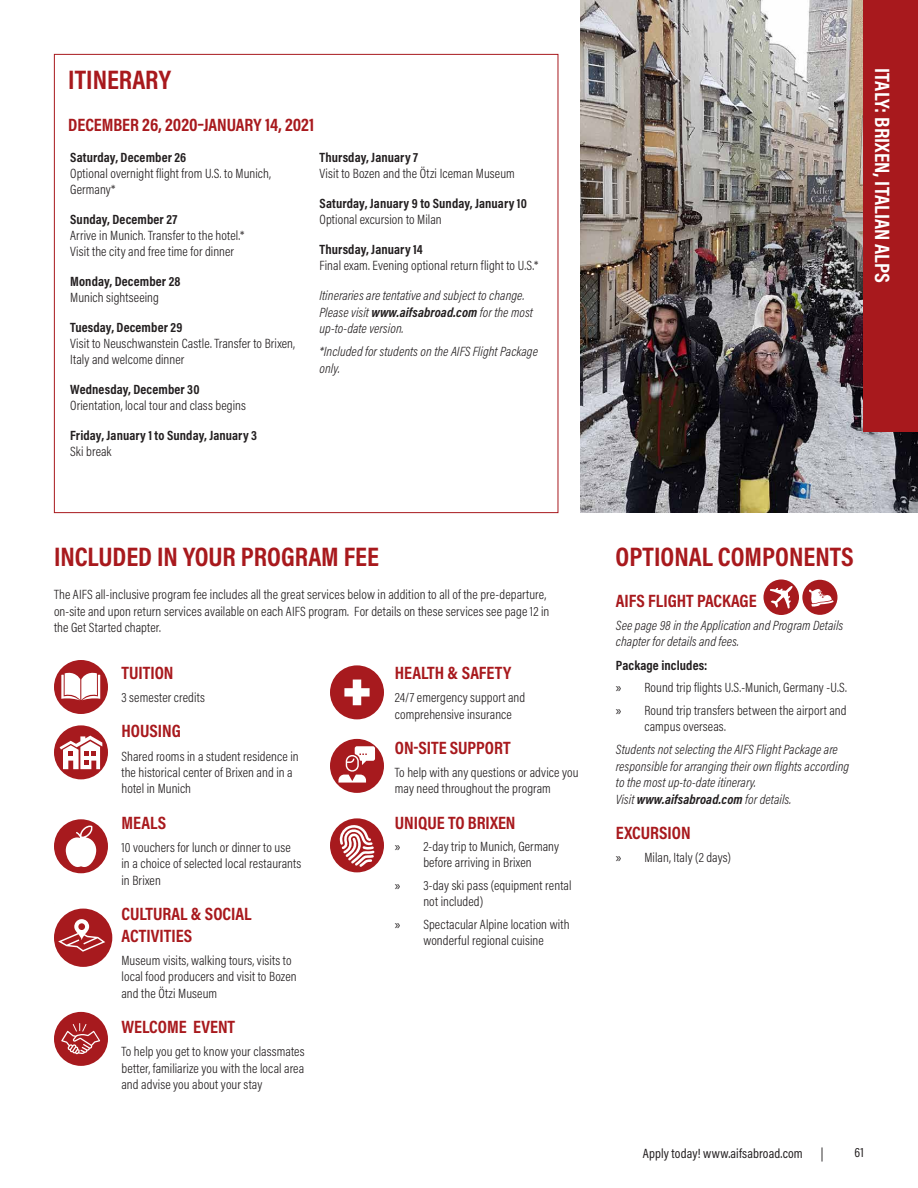
<style>
.page{position:relative;width:918px;height:1188px;background:#fff}
.page>*{position:absolute;margin:0;border:0;box-sizing:border-box;transform-origin:0 0}
.t1{font:700 27px "Acumin Pro Cond";color:#a8191d}
.t2{font:700 21px "Acumin Pro Cond";letter-spacing:.005em;color:#fff}
.t3{font:700 18px/21.6px "Acumin Pro Cond";color:#a8191d}
.t4{font:300 13.5px/16.5px "Acumin Pro Cond";letter-spacing:.005em;color:#231f20}
.t5{font:italic 300 13.5px/16.5px "Acumin Pro Cond";letter-spacing:.01em;color:#231f20}
.t6{font:700 13.5px "Acumin Pro Cond";letter-spacing:.005em;color:#231f20}
.t7{font:13.5px "Acumin Pro Cond";letter-spacing:.01em;color:#231f20}
.s1{font-weight:700}
.s2{font-family:"Myriad Pro";font-weight:400}
</style>
<div class="page">
<img style="left:580px;top:0;width:338px;height:513px">
<div style="left:802px;top:580px;width:35px;height:35px;background:#a71a1e;border-radius:50%"></div>
<svg style="left:809px;top:589px;width:25px;height:18px"></svg>
<svg style="left:764px;top:579px;width:35px;height:36px"></svg>
<div style="left:54px;top:660px;width:54px;height:54px;background:#a71a1e;border-radius:50%"></div>
<svg style="left:61px;top:672px;width:39px;height:28px"></svg>
<svg style="left:54px;top:725px;width:54px;height:54px"></svg>
<svg style="left:54px;top:819px;width:54px;height:54px"></svg>
<div style="left:54px;top:909px;width:58px;height:58px;background:#a71a1e;border-radius:50%"></div>
<svg style="left:58px;top:919px;width:47px;height:33px"></svg>
<div style="left:54px;top:1012px;width:54px;height:54px;background:#a71a1e;border-radius:50%"></div>
<svg style="left:61px;top:1023px;width:39px;height:31px"></svg>
<div style="left:330px;top:818px;width:54px;height:54px;background:#a71a1e;border-radius:50%"></div>
<svg style="left:339px;top:823px;width:36px;height:44px"></svg>
<div style="left:330px;top:739px;width:54px;height:54px;background:#a71a1e;border-radius:50%"></div>
<svg style="left:338px;top:746px;width:37px;height:37px"></svg>
<div style="left:330px;top:665px;width:54px;height:54px;background:#a71a1e;border-radius:50%"></div>
<svg style="left:344px;top:680px;width:26px;height:25px"></svg>
<div style="left:863px;top:0;width:55px;height:432px;background:#a8191d"></div>
<h1 class="t1" style="left:68px;top:62px;width:104px">ITINERARY</h1>
<h3 class="t3" style="left:68px;top:114px;width:248px">DECEMBER 26, 2020–JANUARY 14, 2021</h3>
<p class="t6" style="left:70px;top:148px;width:118px">Saturday, December 26</p>
<p class="t4" style="left:70px;top:165px;width:202px;line-height:16px">Optional overnight flight from U.S. to Munich,<br>Germany*</p>
<p class="t6" style="left:70px;top:210px;width:109px">Sunday, December 27</p>
<p class="t4" style="left:70px;top:227px;width:176px;line-height:16px">Arrive in Munich. Transfer to the hotel.*<br>Visit the city and free time for dinner</p>
<p class="t6" style="left:70px;top:273px;width:112px">Monday, December 28</p>
<p class="t4" style="left:70px;top:289px;width:90px">Munich sightseeing</p>
<p class="t6" style="left:70px;top:319px;width:114px">Tuesday, December 29</p>
<p class="t4" style="left:70px;top:335px;width:226px;line-height:16px">Visit to Neuschwanstein Castle. Transfer to Brixen,<br>Italy and welcome dinner</p>
<p class="t6" style="left:70px;top:381px;width:131px">Wednesday, December 30</p>
<p class="t4" style="left:70px;top:397px;width:177px">Orientation, local tour and class begins</p>
<p class="t6" style="left:70px;top:427px;width:188px">Friday, January 1 to Sunday, January 3</p>
<p class="t4" style="left:70px;top:443px;width:43px">Ski break</p>
<p class="t6" style="left:320px;top:148px;width:100px">Thursday, January 7</p>
<p class="t4" style="left:320px;top:165px;width:197px">Visit to Bozen and the Ötzi Iceman Museum</p>
<p class="t6" style="left:320px;top:194px;width:209px">Saturday, January 9 to Sunday, January 10</p>
<p class="t4" style="left:320px;top:211px;width:124px">Optional excursion to Milan</p>
<p class="t6" style="left:320px;top:240px;width:105px">Thursday, January 14</p>
<p class="t4" style="left:320px;top:257px;width:221px">Final exam. Evening optional return flight to U.S.*</p>
<p class="t5" style="left:320px;top:287px;width:215px">Itineraries are tentative and subject to change.<br>Please visit <span class="s1">www.aifsabroad.com</span> for the most up-to-date version.</p>
<p class="t5" style="left:320px;top:343px;width:220px">*Included for students on the AIFS Flight Package only.</p>
<h2 class="t2" style="left:896px;top:68px;width:216px;rotate:90deg">ITALY: BRIXEN, ITALIAN ALPS</h2>
<h1 class="t1" style="left:54px;top:539px;width:326px">INCLUDED IN YOUR PROGRAM FEE</h1>
<h1 class="t1" style="left:616px;top:539px;width:240px">OPTIONAL COMPONENTS</h1>
<h3 class="t3" style="left:616px;top:589px;width:142px">AIFS FLIGHT PACKAGE</h3>
<p class="t5" style="left:616px;top:617px;width:229px">See page 98 in the Application and Program Details chapter for details and fees.</p>
<p class="t4" style="left:616px;top:653px;width:233px;line-height:22.8px"><span class="s1">Package includes:<br></span><span class="s2">»</span> Round trip flights U.S.-Munich, Germany -U.S. <span class="s2">»</span> Round trip transfers between the airport and</p>
<p class="t4" style="left:644px;top:718px;width:83px">campus overseas.</p>
<p class="t5" style="left:616px;top:741px;width:235px">Students not selecting the AIFS Flight Package are responsible for arranging their own flights according to the most up-to-date itinerary.<br>Visit <span class="s1">www.aifsabroad.com</span> for details.</p>
<h3 class="t3" style="left:616px;top:822px;width:76px">EXCURSION</h3>
<p class="t4" style="left:616px;top:849px;width:116px"><span class="s2">»</span> Milan, Italy (2 days)</p>
<p class="t4" style="left:54px;top:586px;width:497px">The AIFS all-inclusive program fee includes all the great services below in addition to all of the pre-departure, on-site and upon return services available on each AIFS program. For details on these services see page 12 in the Get Started chapter.</p>
<h3 class="t3" style="left:122px;top:661px;width:54px">TUITION</h3>
<p class="t4" style="left:122px;top:689px;width:85px">3 semester credits</p>
<h3 class="t3" style="left:122px;top:720px;width:61px">HOUSING</h3>
<p class="t4" style="left:122px;top:747px;width:179px">Shared rooms in a student residence in the historical center of Brixen and in a hotel in Munich</p>
<h3 class="t3" style="left:122px;top:811px;width:46px">MEALS</h3>
<p class="t4" style="left:122px;top:839px;width:181px">10 vouchers for lunch or dinner to use in a choice of selected local restaurants in Brixen</p>
<h3 class="t3" style="left:122px;top:902px;width:131px">CULTURAL &amp; SOCIAL<br>ACTIVITIES</h3>
<p class="t4" style="left:122px;top:952px;width:177px">Museum visits, walking tours, visits to local food producers and visit to Bozen and the Ötzi Museum</p>
<h3 class="t3" style="left:122px;top:1015px;width:115px">WELCOME EVENT</h3>
<p class="t4" style="left:122px;top:1043px;width:185px;text-align:justify">To help you get to know your classmates better, familiarize you with the local area and advise you about your stay</p>
<h3 class="t3" style="left:395px;top:661px;width:118px">HEALTH &amp; SAFETY</h3>
<p class="t4" style="left:395px;top:689px;width:132px">24/7 emergency support and comprehensive insurance</p>
<h3 class="t3" style="left:395px;top:736px;width:117px">ON-SITE SUPPORT</h3>
<p class="t4" style="left:395px;top:764px;width:185px">To help with any questions or advice you may need throughout the program</p>
<h3 class="t3" style="left:395px;top:811px;width:122px">UNIQUE TO BRIXEN</h3>
<p class="t4" style="left:395px;top:839px;width:166px;line-height:16px;text-align:center"><span class="s2">»</span> 2-day trip to Munich, Germany before arriving in Brixen</p>
<p class="t4" style="left:423px;top:877px;width:150px;line-height:16px;text-indent:-28px"><span class="s2">»</span> 3-day ski pass (equipment rental not included)</p>
<p class="t4" style="left:395px;top:916px;width:176px;line-height:16px;text-align:center"><span class="s2">»</span> Spectacular Alpine location with wonderful regional cuisine</p>
<p class="t7" style="left:643px;top:1144px;width:161px">Apply today! www.aifsabroad.com</p>
<p class="t7" style="left:821px;top:1144px;width:4px">|</p>
<p class="t7" style="left:855px;top:1144px;width:11px">61</p>
</div>
